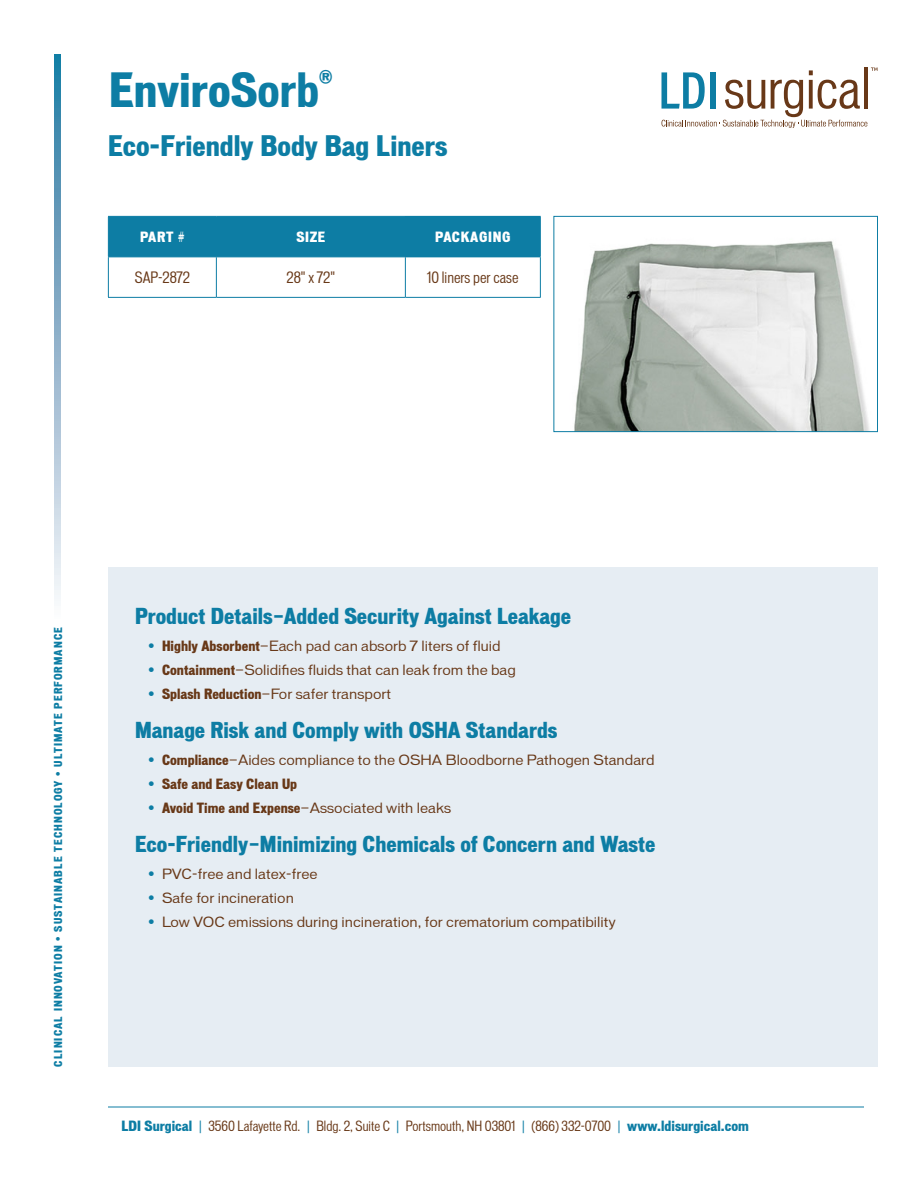
<style>
.page{position:relative;width:918px;height:1188px;background:#fff}
.page>*{position:absolute;margin:0;border:0;box-sizing:border-box;transform-origin:0 0}
.t1{font:900 condensed 45px "Vonnes";color:#0d7da4}
.Env_Product_Descript{font:900 condensed 27px "Vonnes";color:#0d7da4}
.Env_List_Header{font:900 condensed 21px "Vonnes";color:#0d7da4}
.t2{font:700 18px "Vonnes";color:#0d7da4}
.ENV_Table_Model_Numb{font:condensed 15px "Vonnes";color:#683817}
.ENV_List_Bullet{font:13.5px "Vonnes";color:#683817}
.ENV_Text_Description{font:condensed 13.5px "Vonnes";color:#683817}
.ENV_List_Bullet-2{font:900 condensed 13.5px "Vonnes";color:#683817}
.ENV_Table_Header{font:900 condensed 13.5px "Vonnes";letter-spacing:.05em;color:#fff}
.ENV_Text_Description-2{font:900 condensed 10.5px "Vonnes";letter-spacing:.1em;color:#0d7da4}
.s1{font-weight:700;font-stretch:expanded}
.s2{color:#0d7da4}
.s3{font-weight:900;font-stretch:condensed}
.s4{font-weight:400;font-stretch:normal;color:#0d7da4}
.s5{font-weight:900;color:#0d7da4}
</style>
<div class="page">
<div style="left:108px;top:567px;width:770px;height:499px;background:#e6edf3"></div>
<svg style="left:54px;top:54px;width:7px;height:545px;background:#89b2ca"></svg>
<div style="left:109px;top:217px;width:296px;height:39px;background:#0d7da4"></div>
<div style="left:405px;top:216px;width:135px;height:41px;background:#0d7da4"></div>
<hr style="left:108px;top:257px;width:1px;height:40px;background:#0d7da4">
<hr style="left:216px;top:257px;width:1px;height:40px;background:#0d7da4">
<hr style="left:405px;top:257px;width:1px;height:40px;background:#0d7da4">
<hr style="left:540px;top:257px;width:1px;height:40px;background:#0d7da4">
<hr style="left:108px;top:297px;width:108px;height:1px;background:#0d7da4">
<hr style="left:216px;top:297px;width:189px;height:1px;background:#0d7da4">
<hr style="left:405px;top:297px;width:136px;height:1px;background:#0d7da4">
<hr style="left:108px;top:216px;width:108px;height:1px;background:#0d7da4">
<hr style="left:108px;top:217px;width:1px;height:39px;background:#0d7da4">
<hr style="left:216px;top:216px;width:189px;height:1px;background:#0d7da4">
<hr style="left:405px;top:216px;width:136px;height:1px;background:#0d7da4">
<hr style="left:540px;top:217px;width:1px;height:39px;background:#0d7da4">
<hr style="left:108px;top:256px;width:108px;height:1px;background:#0d7da4">
<hr style="left:216px;top:256px;width:189px;height:1px;background:#0d7da4">
<hr style="left:405px;top:256px;width:136px;height:1px;background:#0d7da4">
<hr style="left:108px;top:1107px;width:756px;height:1px;background:#0d7da4">
<img style="left:574px;top:241px;width:296px;height:189px">
<div style="left:554px;top:216px;width:324px;height:216px;border:1px solid #0d7da4"></div>
<svg style="left:661px;top:68px;width:216px;height:60px"></svg>
<h1 class="t1" style="left:109px;top:63px;width:212px">Enviro<span class="s1">Sorb</span></h1>
<h3 class="t2" style="left:319px;top:67px;width:15px">®</h3>
<p class="Env_Product_Descript" style="left:108px;top:130px;width:341px">Eco-Friendly Body Bag Liners</p>
<p class="ENV_Table_Header" style="left:140px;top:229px;width:46px">PART #</p>
<p class="ENV_Table_Header" style="left:296px;top:229px;width:30px">SIZE</p>
<p class="ENV_Table_Header" style="left:435px;top:229px;width:77px">PACKAGING</p>
<p class="ENV_Table_Model_Numb" style="left:135px;top:269px;width:57px">SAP-2872</p>
<p class="ENV_Table_Model_Numb" style="left:287px;top:269px;width:50px">28" x 72"</p>
<p class="ENV_Table_Model_Numb" style="left:427px;top:269px;width:93px">10 liners per case</p>
<p class="ENV_Text_Description-2" style="left:52px;top:1066px;width:441px;rotate:-90deg">CLINICAL INNOVATION • SUSTAINABLE TECHNOLOGY • ULTIMATE PERFORMANCE</p>
<p class="Env_List_Header" style="left:135px;top:603px;width:438px">Product Details—Added Security Against Leakage</p>
<p class="ENV_List_Bullet" style="left:148px;top:638px;width:354px"><span class="s2">•</span> <span class="s3">Highly Absorbent</span>—Each pad can absorb 7 liters of fluid</p>
<p class="ENV_List_Bullet" style="left:148px;top:662px;width:369px"><span class="s2">•</span> <span class="s3">Containment</span>—Solidifies fluids that can leak from the bag</p>
<p class="ENV_List_Bullet" style="left:148px;top:686px;width:244px"><span class="s2">•</span> <span class="s3">Splash Reduction</span>—For safer transport</p>
<p class="Env_List_Header" style="left:135px;top:717px;width:424px">Manage Risk and Comply with OSHA Standards</p>
<p class="ENV_List_Bullet" style="left:148px;top:752px;width:508px"><span class="s2">•</span> <span class="s3">Compliance</span>—Aides compliance to the OSHA Bloodborne Pathogen Standard</p>
<p class="ENV_List_Bullet-2" style="left:148px;top:776px;width:150px"><span class="s4">•</span> Safe and Easy Clean Up</p>
<p class="ENV_List_Bullet" style="left:148px;top:800px;width:304px"><span class="s2">•</span> <span class="s3">Avoid Time and Expense</span>—Associated with leaks</p>
<p class="Env_List_Header" style="left:135px;top:831px;width:522px">Eco-Friendly—Minimizing Chemicals of Concern and Waste</p>
<p class="ENV_List_Bullet" style="left:148px;top:866px;width:171px"><span class="s2">•</span> PVC-free and latex-free</p>
<p class="ENV_List_Bullet" style="left:148px;top:890px;width:147px"><span class="s2">•</span> Safe for incineration</p>
<p class="ENV_List_Bullet" style="left:148px;top:914px;width:469px"><span class="s2">•</span> Low VOC emissions during incineration, for crematorium compatibility</p>
<p class="ENV_Text_Description" style="left:122px;top:1119px;width:629px"><span class="s5">LDI Surgical</span> <span class="s2">|</span> 3560 Lafayette Rd. <span class="s2">|</span> Bldg. 2, Suite C <span class="s2">|</span> Portsmouth, NH 03801 <span class="s2">|</span> (866) 332-0700 <span class="s2">|</span> <span class="s5">www.ldisurgical.com</span></p>
</div>
